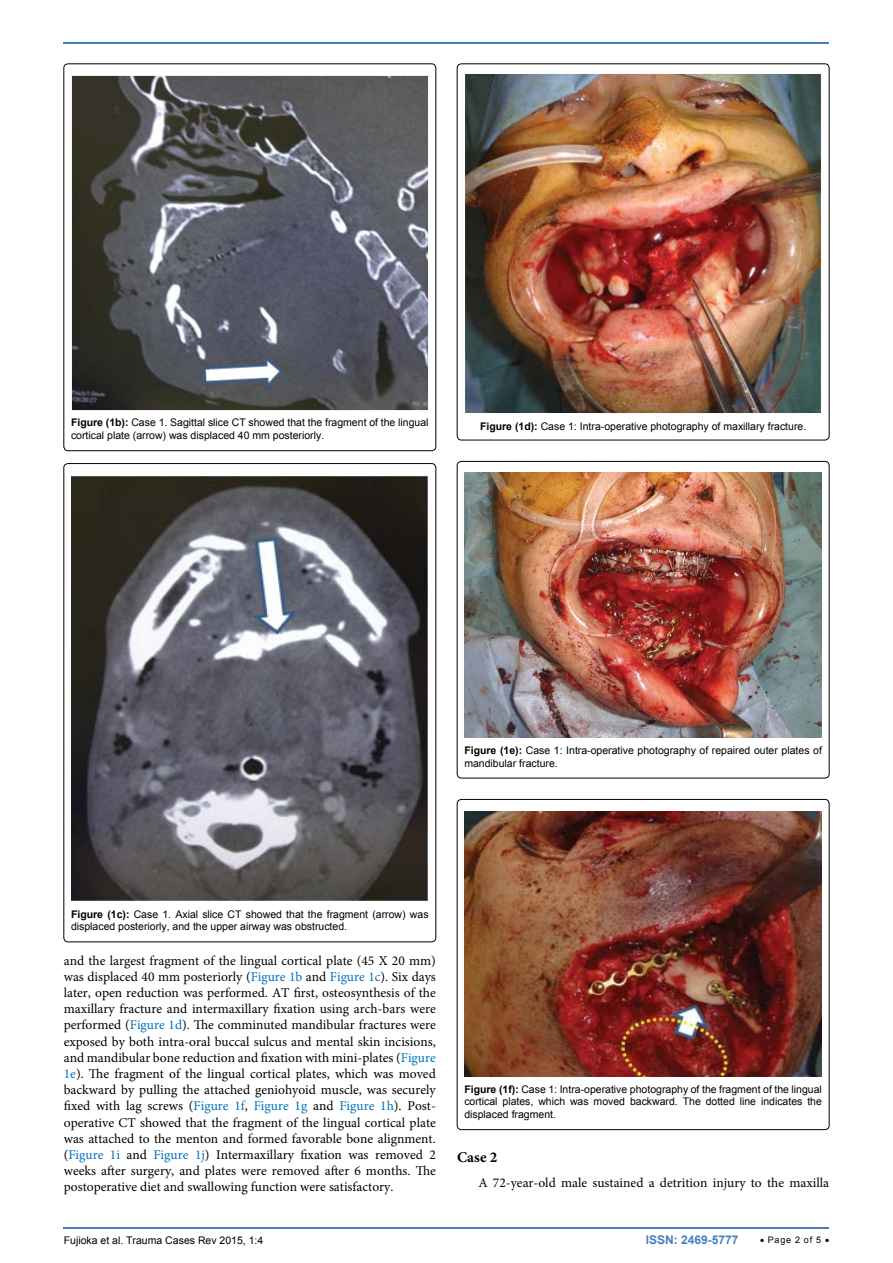
<style>
.page{position:relative;width:893px;height:1263px;background:#fff}
.page>*{position:absolute;margin:0;border:0;box-sizing:border-box;transform-origin:0 0}
.t1{font:700 15px "Minion Pro";color:#000}
.t2{font:13.5px/16.2px "Minion Pro";color:#000;text-align:justify}
.t3{font:700 12px "Arial";color:#487ec0}
.t4{font:10.5px/12.6px "Arial";color:#000}
.t5{font:9px "Arial";letter-spacing:.08em;color:#000}
.s1{font-weight:700}
.s2{color:#0072bc}
</style>
<div class="page">
<hr style="left:64px;top:1227px;width:765px;height:2px;background:#487ec0">
<hr style="left:64px;top:42px;width:765px;height:2px;background:#487ec0">
<div style="left:64px;top:64px;width:372px;height:387px;border:1px solid #000;border-radius:4px"></div>
<img style="left:71px;top:76px;width:358px;height:334px">
<img style="left:71px;top:475px;width:358px;height:426px">
<div style="left:457px;top:64px;width:372px;height:376px;border:1px solid #000;border-radius:4px"></div>
<img style="left:464px;top:74px;width:358px;height:340px">
<div style="left:457px;top:461px;width:372px;height:317px;border:1px solid #000;border-radius:4px"></div>
<img style="left:464px;top:473px;width:358px;height:265px">
<div style="left:457px;top:799px;width:372px;height:331px;border:1px solid #000;border-radius:4px"></div>
<img style="left:464px;top:811px;width:358px;height:265px">
<p class="t4" style="left:71px;top:416px;width:359px"><span class="s1">Figure (1b):</span> Case 1. Sagittal slice CT showed that the fragment of the lingual cortical plate (arrow) was displaced 40 mm posteriorly.</p>
<p class="t4" style="left:480px;top:420px;width:328px"><span class="s1">Figure (1d):</span> Case 1: Intra-operative photography of maxillary fracture.</p>
<p class="t4" style="left:464px;top:744px;width:359px"><span class="s1">Figure (1e):</span> Case 1: Intra-operative photography of repaired outer plates of mandibular fracture.</p>
<p class="t4" style="left:71px;top:907px;width:359px"><span class="s1">Figure (1c):</span> Case 1. Axial slice CT showed that the fragment (arrow) was displaced posteriorly, and the upper airway was obstructed.</p>
<p class="t2" style="left:64px;top:952px;width:374px">and the largest fragment of the lingual cortical plate (45 X 20 mm) was displaced 40 mm posteriorly (<span class="s2">Figure 1b</span> and <span class="s2">Figure 1c</span>). Six days later, open reduction was performed. AT first, osteosynthesis of the maxillary fracture and intermaxillary fixation using arch-bars were performed (<span class="s2">Figure 1d</span>). The comminuted mandibular fractures were exposed by both intra-oral buccal sulcus and mental skin incisions, and mandibular bone reduction and fixation with mini-plates (<span class="s2">Figure 1e</span>). The fragment of the lingual cortical plates, which was moved backward by pulling the attached geniohyoid muscle, was securely fixed with lag screws (<span class="s2">Figure 1f</span>, <span class="s2">Figure 1g</span> and <span class="s2">Figure 1h</span>). Post&shy;operative CT showed that the fragment of the lingual cortical plate was attached to the menton and formed favorable bone alignment. (<span class="s2">Figure 1i</span> and <span class="s2">Figure 1j</span>) Intermaxillary fixation was removed 2 weeks after surgery, and plates were removed after 6 months. The postoperative diet and swallowing function were satisfactory.</p>
<p class="t4" style="left:464px;top:1082px;width:359px;text-align:justify"><span class="s1">Figure (1f):</span> Case 1: Intra-operative photography of the fragment of the lingual cortical plates, which was moved backward. The dotted line indicates the displaced fragment.</p>
<p class="t1" style="left:457px;top:1146px;width:42px">Case 2</p>
<p class="t2" style="left:478px;top:1174px;width:352px">A 72-year-old male sustained a detrition injury to the maxilla</p>
<p class="t4" style="left:64px;top:1234px;width:201px">Fujioka et al. Trauma Cases Rev 2015, 1:4</p>
<p class="t3" style="left:646px;top:1232px;width:94px">ISSN: 2469-5777</p>
<p class="t5" style="left:760px;top:1234px;width:71px">• Page 2 of 5 •</p>
</div>
